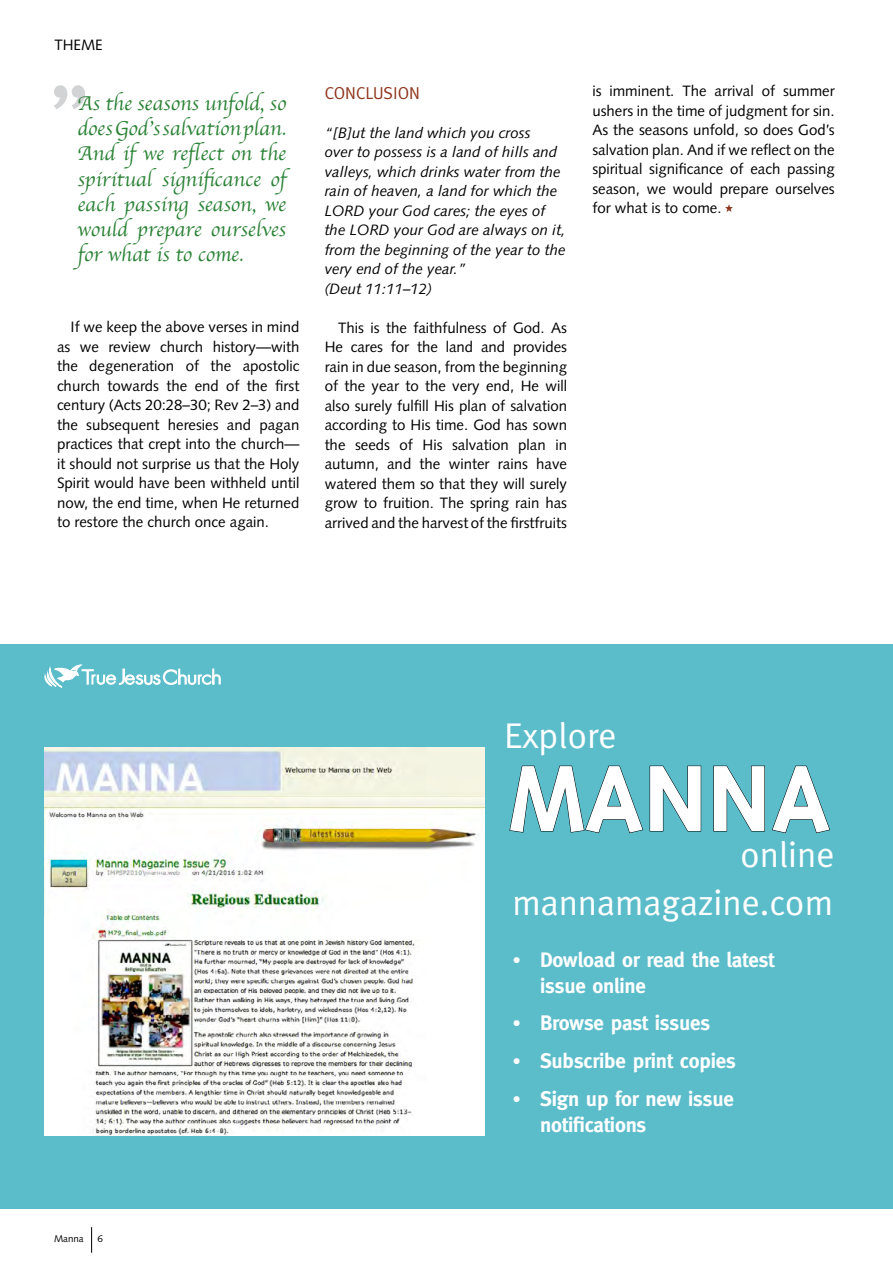
<style>
.page{position:relative;width:893px;height:1263px;background:#fff}
.page>*{position:absolute;margin:0;border:0;box-sizing:border-box;transform-origin:0 0}
.t1{font:700 108px "Triplex";color:#fff}
.t2{font:90px "Meta";color:#d1d3d4}
.t3{font:36px/47.8px "Meta";color:#fff;text-align:right}
.t4{font:21px/25.2px "Apple Chancery";color:#2b8236;text-align:justify}
.t5{font:700 21px/25.2px "Meta";letter-spacing:-.01em;color:#fff}
.t6{font:17.25px "Meta";color:#90361e}
.t7{font:15px/19.5px "Syntax";color:#000;text-align:justify}
.t8{font:italic 15px/19.5px "Syntax";color:#000}
.t9{font:9.75px "Syntax";color:#000}
.s1{font-family:"Times";font-weight:400}
</style>
<div class="page">
<svg style="left:91px;top:1227px;width:1px;height:26px"></svg>
<svg style="left:725px;top:204px;width:8px;height:8px"></svg>
<div style="left:0;top:644px;width:893px;height:565px;background:#5bbcca"></div>
<svg style="left:509px;top:765px;width:192px;height:68px"></svg>
<svg style="left:713px;top:765px;width:52px;height:67px"></svg>
<svg style="left:772px;top:765px;width:58px;height:68px"></svg>
<svg style="left:45px;top:664px;width:176px;height:24px"></svg>
<img style="left:45px;top:748px;width:440px;height:387px">
<p class="t7" style="left:54px;top:35px;width:50px">THEME</p>
<h2 class="t2" style="left:50px;top:65px;width:43px">”</h2>
<h3 class="t4" style="left:78px;top:90px;width:210px">As the seasons unfold, so does God’s salvation plan.<br>And if we reflect on the spiritual significance of each passing season, we would prepare ourselves for what is to come.</h3>
<p class="t6" style="left:325px;top:83px;width:97px">CONCLUSION</p>
<p class="t8" style="left:325px;top:123px;width:242px">“[B]ut the land which you cross<br>over to possess is a land of hills and valleys, which drinks water from the rain of heaven, a land for which the<br>LORD your God cares; the eyes of the LORD your God are always on it, from the beginning of the year to the very end of the year.”<br>(Deut 11:11–12)</p>
<p class="t7" style="left:325px;top:318px;width:244px;text-indent:14px">This is the faithfulness of God. As He cares for the land and provides rain in due season, from the beginning of the year to the very end, He will also surely fulfill His plan of salvation according to His time. God has sown the seeds of His salvation plan in autumn, and the winter rains have watered them so that they will surely grow to fruition. The spring rain has arrived and the harvest of the firstfruits</p>
<p class="t7" style="left:57px;top:317px;width:244px;text-indent:14px">If we keep the above verses in mind as we review church history—with the degeneration of the apostolic church towards the end of the first century (Acts 20:28–30; Rev 2–3) and the subsequent heresies and pagan practices that crept into the church— it should not surprise us that the Holy Spirit would have been withheld until now, the end time, when He returned to restore the church once again.</p>
<p class="t7" style="left:592px;top:81px;width:244px">is imminent. The arrival of summer ushers in the time of judgment for sin.<br>As the seasons unfold, so does God’s salvation plan. And if we reflect on the spiritual significance of each passing season, we would prepare ourselves for what is to come.</p>
<h3 class="t3" style="left:504px;top:711px;width:114px">Explore</h3>
<h1 class="t1" style="left:509px;top:736px;width:323px">MANNA</h1>
<p class="t9" style="left:54px;top:1232px;width:31px">Manna</p>
<p class="t9" style="left:97px;top:1232px;width:7px">6</p>
<h3 class="t3" style="left:512px;top:830px;width:324px">online mannamagazine.com</h3>
<h3 class="t5" style="left:540px;top:947px;width:236px;text-indent:-27px"><span class="s1">•</span> Dowload or read the latest issue online</h3>
<h3 class="t5" style="left:513px;top:1010px;width:198px"><span class="s1">•</span> Browse past issues</h3>
<h3 class="t5" style="left:513px;top:1048px;width:224px"><span class="s1">•</span> Subscribe print copies</h3>
<h3 class="t5" style="left:540px;top:1086px;width:195px;text-indent:-27px"><span class="s1">•</span> Sign up for new issue notifications</h3>
</div>
